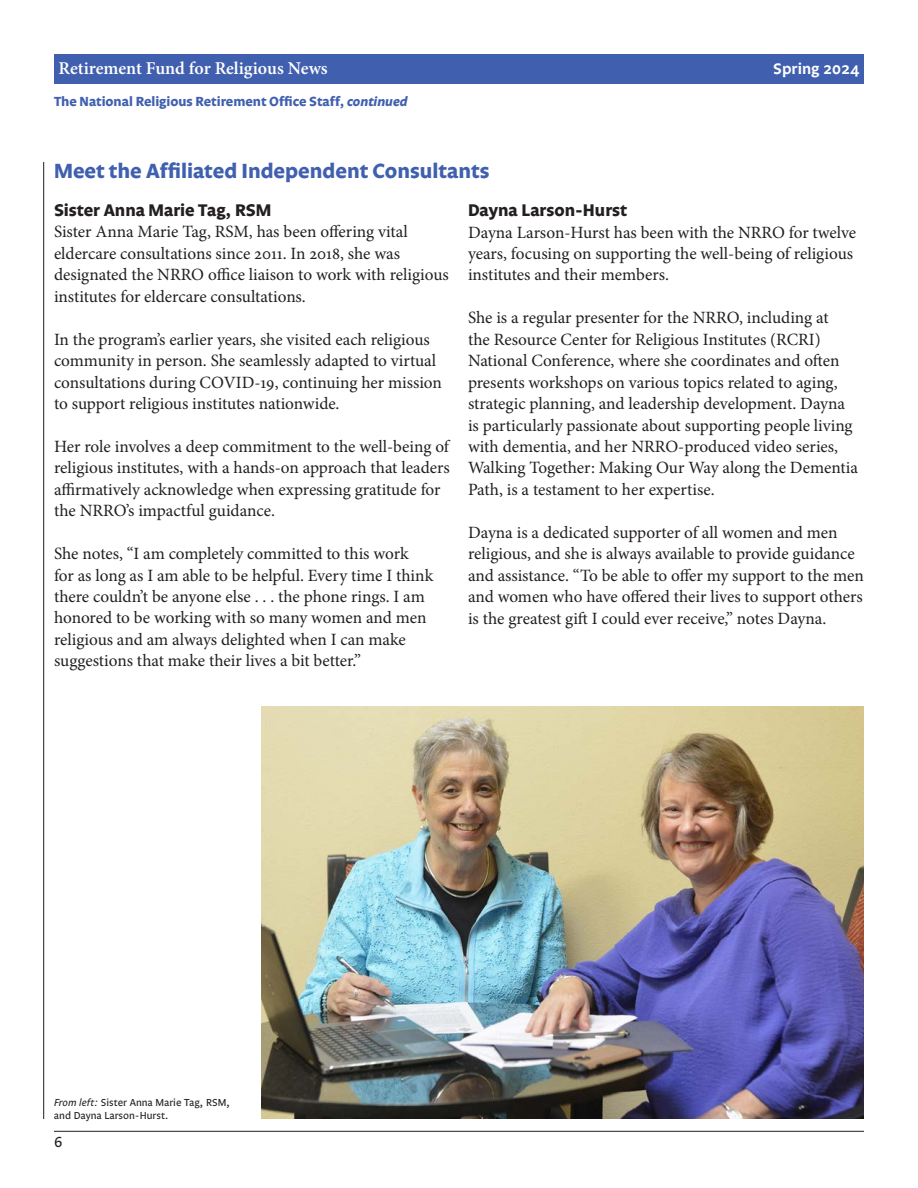
<style>
.page{position:relative;width:918px;height:1188px;background:#fff}
.page>*{position:absolute;margin:0;border:0;box-sizing:border-box;transform-origin:0 0}
.Large_Subhead{font:700 21px "Legato Pro";color:#4060af}
.t1{font:600 18px "Minion Pro";letter-spacing:-.005em;color:#fff}
.Text{font:17.25px/21.5px "Minion Pro";letter-spacing:-.005em;color:#231f20}
.Text_Subhead_1{font:700 17.25px "Legato Pro";color:#231f20}
.t2{font:600 15.75px "Legato Pro";color:#fff}
.t3{font:15px "Legato Pro";color:#231f20}
.Story_Head_Running{font:700 13.5px "Legato Pro";color:#4060af}
.PHOTO_IDS{font:10.5px/12.8px "Legato Pro";color:#231f20}
.s1{font-style:italic}
</style>
<div class="page">
<hr style="left:54px;top:1131px;width:810px;height:1px;background:#231f20">
<div style="left:54px;top:54px;width:810px;height:30px;background:#4060af"></div>
<img style="left:261px;top:706px;width:603px;height:413px">
<hr style="left:43px;top:162px;width:1px;height:957px;background:#231f20">
<p class="t1" style="left:58px;top:56px;width:271px">Retirement Fund for Religious News</p>
<p class="t2" style="left:773px;top:59px;width:88px">Spring 2024</p>
<p class="Story_Head_Running" style="left:54px;top:94px;width:355px">The National Religious Retirement Office Staff, <span class="s1">continued</span></p>
<p class="Large_Subhead" style="left:54px;top:158px;width:437px">Meet the Affiliated Independent Consultants</p>
<p class="Text_Subhead_1" style="left:54px;top:200px;width:219px">Sister Anna Marie Tag, RSM</p>
<p class="Text" style="left:54px;top:221px;width:396px">Sister Anna Marie Tag, RSM, has been offering vital eldercare consultations since 2011. In 2018, she was designated the NRRO office liaison to work with religious institutes for eldercare consultations.</p>
<p class="Text" style="left:54px;top:329px;width:389px">In the program’s earlier years, she visited each religious community in person. She seamlessly adapted to virtual consultations during COVID-19, continuing her mission to support religious institutes nationwide.</p>
<p class="Text" style="left:54px;top:436px;width:397px">Her role involves a deep commitment to the well-being of religious institutes, with a hands-on approach that leaders affirmatively acknowledge when expressing gratitude for the NRRO’s impactful guidance.</p>
<p class="Text" style="left:54px;top:543px;width:381px">She notes, “I am completely committed to this work<br>for as long as I am able to be helpful. Every time I think there couldn’t be anyone else . . . the phone rings. I am honored to be working with so many women and men religious and am always delighted when I can make suggestions that make their lives a bit better.”</p>
<p class="Text_Subhead_1" style="left:468px;top:200px;width:161px">Dayna Larson-Hurst</p>
<p class="Text" style="left:468px;top:221px;width:390px">Dayna Larson-Hurst has been with the NRRO for twelve years, focusing on supporting the well-being of religious institutes and their members.</p>
<p class="Text" style="left:468px;top:307px;width:392px">She is a regular presenter for the NRRO, including at<br>the Resource Center for Religious Institutes (RCRI)<br>National Conference, where she coordinates and often presents workshops on various topics related to aging, strategic planning, and leadership development. Dayna is particularly passionate about supporting people living with dementia, and her NRRO-produced video series, Walking Together: Making Our Way along the Dementia Path, is a testament to her expertise.</p>
<p class="Text" style="left:468px;top:522px;width:397px">Dayna is a dedicated supporter of all women and men religious, and she is always available to provide guidance and assistance. “To be able to offer my support to the men and women who have offered their lives to support others is the greatest gift I could ever receive,” notes Dayna.</p>
<p class="PHOTO_IDS" style="left:54px;top:1097px;width:177px"><span class="s1">From left:</span> Sister Anna Marie Tag, RSM, and Dayna Larson-Hurst.</p>
<p class="t3" style="left:54px;top:1133px;width:10px">6</p>
</div>
